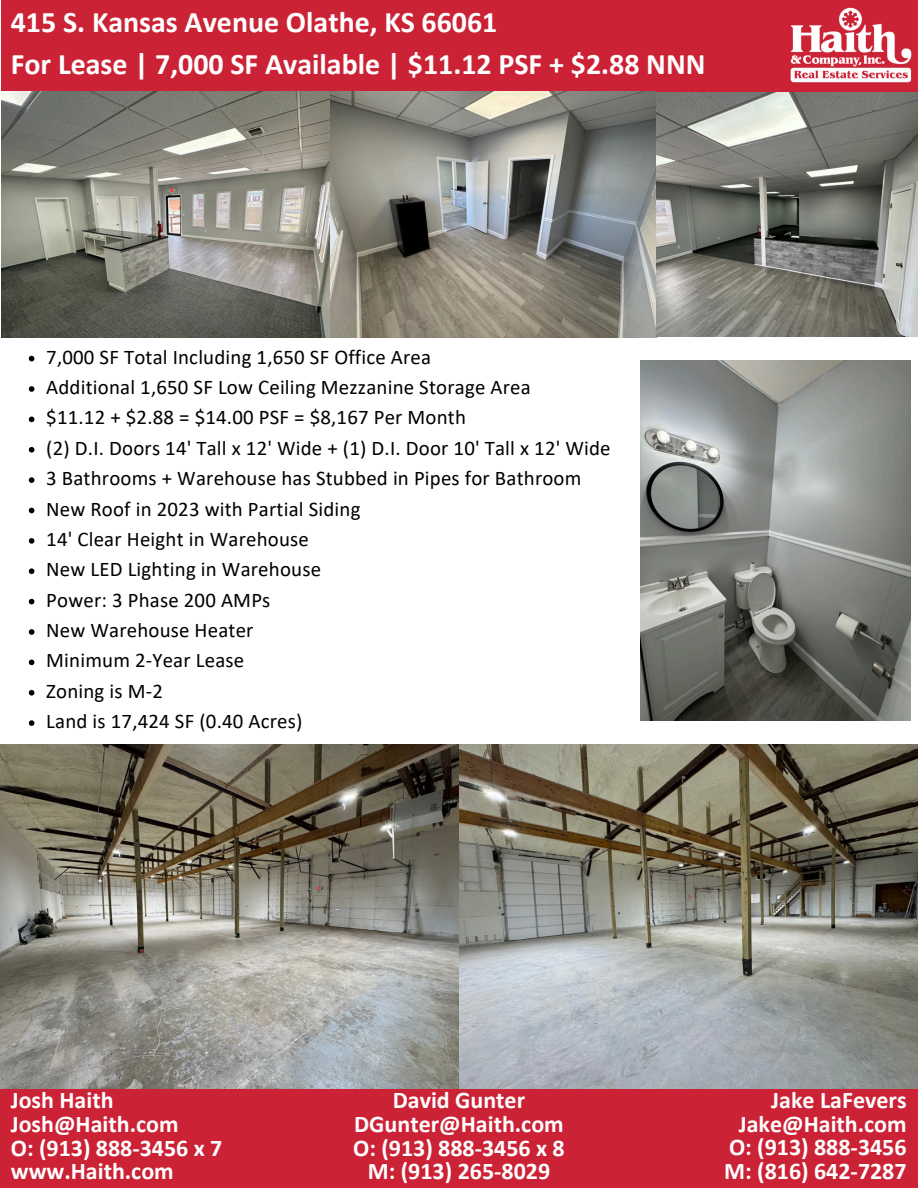
<style>
.page{position:relative;width:918px;height:1188px;background:#fff}
.page>*{position:absolute;margin:0;border:0;box-sizing:border-box;transform-origin:0 0}
.t1{font:700 30px/41.5px "Calibri";color:#fff}
.t2{font:700 24px/23.7px "Calibri";color:#fff}
.t3{font:20.85px "Calibri";letter-spacing:.01em;color:#000}
</style>
<div class="page">
<div style="left:2px;top:0;width:916px;height:92px;background:#cc2236"></div>
<img style="left:791px;top:7px;width:120px;height:76px">
<img style="left:2px;top:92px;width:916px;height:245px">
<img style="left:641px;top:361px;width:270px;height:360px">
<img style="left:0;top:744px;width:918px;height:345px">
<div style="left:0;top:1089px;width:918px;height:99px;background:#cc2236"></div>
<svg style="left:29px;top:356px;width:5px;height:5px"></svg>
<svg style="left:29px;top:386px;width:5px;height:6px"></svg>
<svg style="left:29px;top:417px;width:5px;height:5px"></svg>
<svg style="left:29px;top:447px;width:5px;height:6px"></svg>
<svg style="left:29px;top:477px;width:5px;height:6px"></svg>
<svg style="left:29px;top:508px;width:5px;height:5px"></svg>
<svg style="left:29px;top:538px;width:5px;height:6px"></svg>
<svg style="left:29px;top:568px;width:5px;height:6px"></svg>
<svg style="left:29px;top:599px;width:5px;height:5px"></svg>
<svg style="left:29px;top:629px;width:5px;height:6px"></svg>
<svg style="left:29px;top:660px;width:5px;height:5px"></svg>
<svg style="left:29px;top:690px;width:5px;height:6px"></svg>
<svg style="left:29px;top:720px;width:5px;height:6px"></svg>
<p class="t1" style="left:11px;top:4px;width:696px">415 S. Kansas Avenue Olathe, KS 66061<br>For Lease | 7,000 SF Available | $11.12 PSF + $2.88 NNN</p>
<h1 class="t3" style="left:46px;top:348px;width:386px">7,000 SF Total Including 1,650 SF Office Area</h1>
<p class="t3" style="left:46px;top:378px;width:486px">Additional 1,650 SF Low Ceiling Mezzanine Storage Area</p>
<p class="t3" style="left:46px;top:409px;width:421px">$11.12 + $2.88 = $14.00 PSF = $8,167 Per Month</p>
<p class="t3" style="left:46px;top:439px;width:566px">(2) D.I. Doors 14' Tall x 12' Wide + (1) D.I. Door 10' Tall x 12' Wide</p>
<p class="t3" style="left:46px;top:470px;width:537px">3 Bathrooms + Warehouse has Stubbed in Pipes for Bathroom</p>
<p class="t3" style="left:46px;top:500px;width:316px">New Roof in 2023 with Partial Siding</p>
<p class="t3" style="left:46px;top:530px;width:264px">14' Clear Height in Warehouse</p>
<p class="t3" style="left:46px;top:561px;width:276px">New LED Lighting in Warehouse</p>
<p class="t3" style="left:46px;top:591px;width:226px">Power: 3 Phase 200 AMPs</p>
<p class="t3" style="left:46px;top:621px;width:209px">New Warehouse Heater</p>
<p class="t3" style="left:46px;top:652px;width:199px">Minimum 2-Year Lease</p>
<p class="t3" style="left:46px;top:682px;width:118px">Zoning is M-2</p>
<p class="t3" style="left:46px;top:713px;width:258px">Land is 17,424 SF (0.40 Acres)</p>
<p class="t2" style="left:11px;top:1091px;width:213px">Josh Haith<br>Josh@Haith.com<br>O: (913) 888-3456 x 7 www.Haith.com</p>
<p class="t2" style="left:724px;top:1090px;width:184px;text-align:right">Jake LaFevers<br>Jake@Haith.com<br>O: (913) 888-3456<br>M: (816) 642-7287</p>
<p class="t2" style="left:353px;top:1091px;width:213px;text-align:center">David Gunter<br>DGunter@Haith.com<br>O: (913) 888-3456 x 8<br>M: (913) 265-8029</p>
</div>
